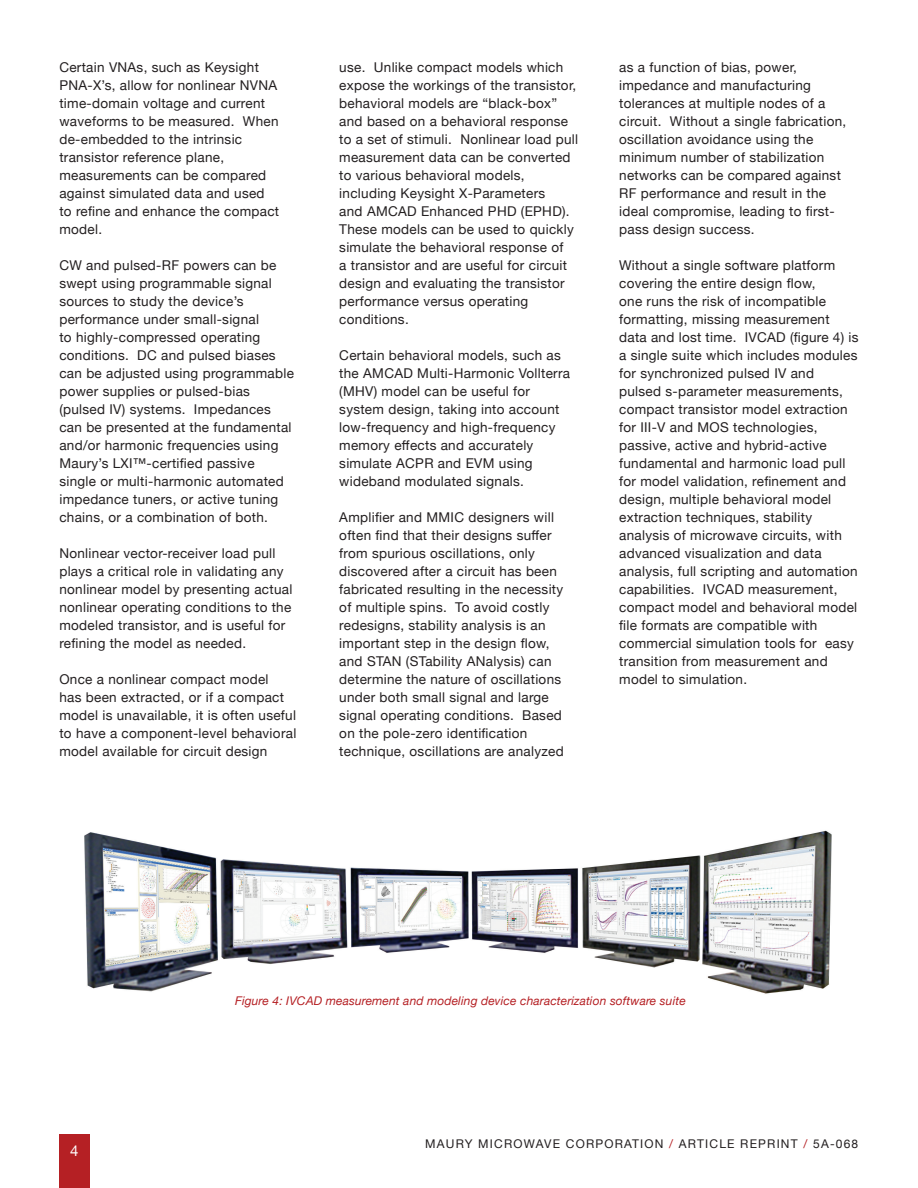
<style>
.page{position:relative;width:918px;height:1188px;background:#fff}
.page>*{position:absolute;margin:0;border:0;box-sizing:border-box;transform-origin:0 0}
.New_Body_Text{font:15px "Helvetica Neue";color:#fff}
.New_Body_Text-2{font:13.5px/18px "Helvetica Neue";letter-spacing:.02em;color:#231f20}
.New_Caption{font:italic 12px "Helvetica Neue";letter-spacing:.01em;color:#b52024}
.t1{font:12px "Helvetica Neue";letter-spacing:.1em;color:#231f20}
.s1{color:#b52024}
</style>
<div class="page">
<div style="left:59px;top:1134px;width:31px;height:54px;background:#b52024"></div>
<img style="left:84px;top:830px;width:748px;height:164px">
<p class="New_Body_Text-2" style="left:59px;top:59px;width:221px">Certain VNAs, such as Keysight<br>PNA-X’s, allow for nonlinear NVNA time-domain voltage and current waveforms to be measured. When de-embedded to the intrinsic transistor reference plane, measurements can be compared against simulated data and used to refine and enhance the compact model.</p>
<p class="New_Body_Text-2" style="left:59px;top:257px;width:236px">CW and pulsed-RF powers can be swept using programmable signal sources to study the device’s performance under small-signal<br>to highly-compressed operating conditions. DC and pulsed biases can be adjusted using programmable power supplies or pulsed-bias (pulsed IV) systems. Impedances can be presented at the fundamental and/or harmonic frequencies using Maury’s LXI™-certified passive single or multi-harmonic automated impedance tuners, or active tuning chains, or a combination of both.</p>
<p class="New_Body_Text-2" style="left:59px;top:545px;width:234px">Nonlinear vector-receiver load pull plays a critical role in validating any nonlinear model by presenting actual nonlinear operating conditions to the modeled transistor, and is useful for refining the model as needed.</p>
<p class="New_Body_Text-2" style="left:59px;top:671px;width:238px">Once a nonlinear compact model<br>has been extracted, or if a compact model is unavailable, it is often useful to have a component-level behavioral model available for circuit design</p>
<p class="New_Body_Text-2" style="left:339px;top:59px;width:240px">use. Unlike compact models which expose the workings of the transistor, behavioral models are “black-box” and based on a behavioral response to a set of stimuli. Nonlinear load pull measurement data can be converted to various behavioral models, including Keysight X-Parameters<br>and AMCAD Enhanced PHD (EPHD).<br>These models can be used to quickly simulate the behavioral response of<br>a transistor and are useful for circuit design and evaluating the transistor performance versus operating conditions.</p>
<p class="New_Body_Text-2" style="left:339px;top:347px;width:232px">Certain behavioral models, such as the AMCAD Multi-Harmonic Vollterra (MHV) model can be useful for system design, taking into account low-frequency and high-frequency memory effects and accurately simulate ACPR and EVM using wideband modulated signals.</p>
<p class="New_Body_Text-2" style="left:339px;top:509px;width:226px">Amplifier and MMIC designers will often find that their designs suffer from spurious oscillations, only discovered after a circuit has been fabricated resulting in the necessity of multiple spins. To avoid costly redesigns, stability analysis is an important step in the design flow, and STAN (STability ANalysis) can determine the nature of oscillations under both small signal and large signal operating conditions. Based on the pole-zero identification technique, oscillations are analyzed</p>
<p class="New_Body_Text-2" style="left:619px;top:59px;width:229px">as a function of bias, power, impedance and manufacturing tolerances at multiple nodes of a circuit. Without a single fabrication, oscillation avoidance using the minimum number of stabilization networks can be compared against<br>RF performance and result in the ideal compromise, leading to first&shy;pass design success.</p>
<p class="New_Body_Text-2" style="left:619px;top:257px;width:241px">Without a single software platform covering the entire design flow,<br>one runs the risk of incompatible formatting, missing measurement data and lost time. IVCAD (figure 4) is a single suite which includes modules for synchronized pulsed IV and pulsed s-parameter measurements, compact transistor model extraction for III-V and MOS technologies, passive, active and hybrid-active fundamental and harmonic load pull for model validation, refinement and design, multiple behavioral model extraction techniques, stability analysis of microwave circuits, with advanced visualization and data analysis, full scripting and automation capabilities. IVCAD measurement, compact model and behavioral model file formats are compatible with commercial simulation tools for easy transition from measurement and model to simulation.</p>
<p class="New_Body_Text" style="left:70px;top:1140px;width:10px">4</p>
<p class="New_Caption" style="left:235px;top:992px;width:452px">Figure 4: IVCAD measurement and modeling device characterization software suite</p>
<p class="t1" style="left:425px;top:1135px;width:435px">MAURY MICROWAVE CORPORATION <span class="s1">/</span> ARTICLE REPRINT <span class="s1">/</span> 5A-068</p>
</div>
